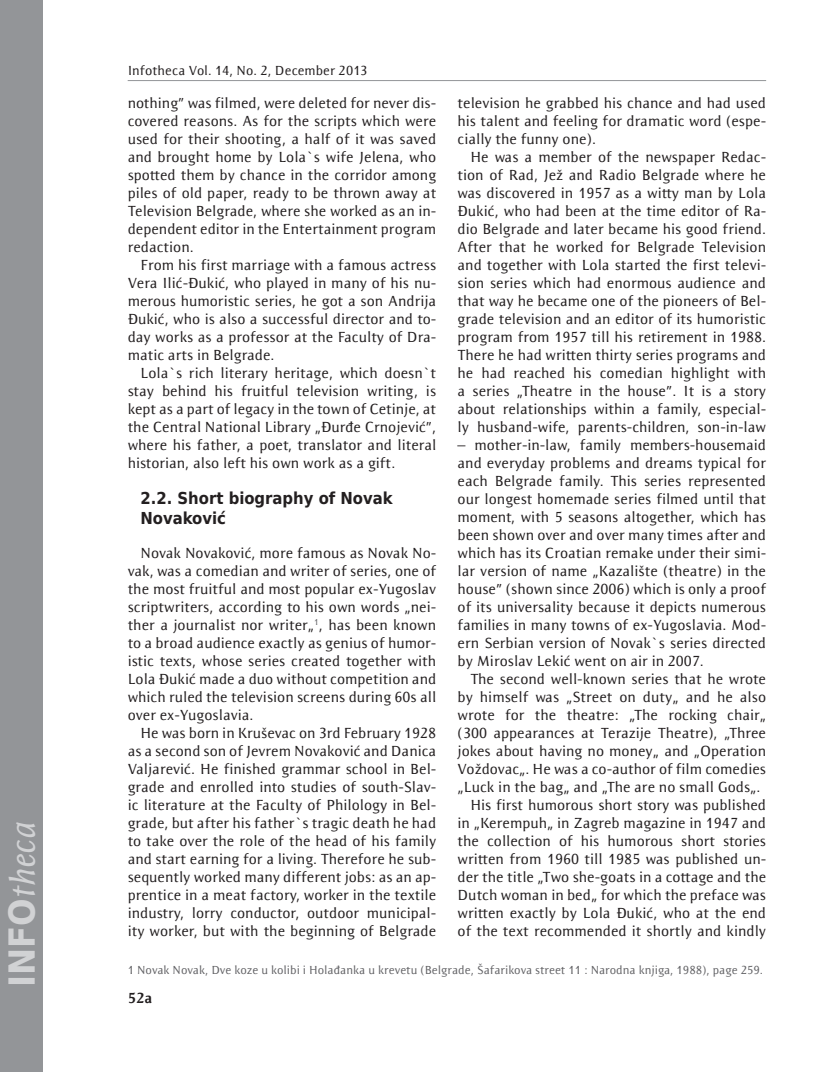
<style>
.page{position:relative;width:830px;height:1072px;background:#fff}
.page>*{position:absolute;margin:0;border:0;box-sizing:border-box;transform-origin:0 0}
.t1{font:italic 36px "Resavska BG Sans";color:#d1d2d4}
.t2{font:700 16.5px/19.8px "DejaVu Sans Condensed";color:#231f20}
.t3{font:15px/18px "Resavska BG Sans";color:#231f20;text-align:justify}
.t4{font:700 15px "Resavska BG Sans";color:#231f20}
.t5{font:13.5px "Resavska BG Sans";letter-spacing:.005em;color:#231f20}
.t6{font:12px "Resavska BG Sans";color:#636366}
.s1{font-family:"DejaVu Sans Condensed";font-weight:700;font-style:normal}
</style>
<div class="page">
<hr style="left:128px;top:80px;width:637px;height:1px;background:#939598">
<div style="left:0;top:0;width:43px;height:1071px;background:#939598"></div>
<h1 class="t1" style="left:2px;top:986px;width:167px;rotate:-90deg"><span class="s1">INFO</span>theca</h1>
<p class="t5" style="left:128px;top:63px;width:241px">Infotheca Vol. 14, No. 2, December 2013</p>
<p class="t3" style="left:128px;top:94px;width:310px">nothing” was filmed, were deleted for never dis&shy;covered reasons. As for the scripts which were used for their shooting, a half of it was saved and brought home by Lola`s wife Jelena, who spotted them by chance in the corridor among piles of old paper, ready to be thrown away at Television Belgrade, where she worked as an in&shy;dependent editor in the Entertainment program redaction.</p>
<p class="t3" style="left:128px;top:256px;width:310px;text-indent:13px">From his first marriage with a famous actress Vera Ilić-Đukić, who played in many of his nu&shy;merous humoristic series, he got a son Andrija Đukić, who is also a successful director and to&shy;day works as a professor at the Faculty of Dra&shy;matic arts in Belgrade.</p>
<p class="t3" style="left:128px;top:364px;width:310px;text-indent:13px">Lola`s rich literary heritage, which doesn`t stay behind his fruitful television writing, is kept as a part of legacy in the town of Cetinje, at the Central National Library „Đurđe Crnojević”, where his father, a poet, translator and literal historian, also left his own work as a gift.</p>
<p class="t2" style="left:140px;top:488px;width:254px">2.2. Short biography of Novak<br>Novaković</p>
<p class="t3" style="left:128px;top:544px;width:310px;text-indent:13px">Novak Novaković, more famous as Novak No&shy;vak, was a comedian and writer of series, one of the most fruitful and most popular ex-Yugoslav scriptwriters, according to his own words „nei&shy;ther a journalist nor writer„<sup>1</sup>, has been known to a broad audience exactly as genius of humor&shy;istic texts, whose series created together with Lola Đukić made a duo without competition and which ruled the television screens during 60s all over ex-Yugoslavia.</p>
<p class="t3" style="left:128px;top:724px;width:310px;text-indent:13px">He was born in Kruševac on 3rd February 1928 as a second son of Jevrem Novaković and Danica Valjarević. He finished grammar school in Bel&shy;grade and enrolled into studies of south-Slav&shy;ic literature at the Faculty of Philology in Bel&shy;grade, but after his father`s tragic death he had to take over the role of the head of his family and start earning for a living. Therefore he sub&shy;sequently worked many different jobs: as an ap&shy;prentice in a meat factory, worker in the textile industry, lorry conductor, outdoor municipal&shy;ity worker, but with the beginning of Belgrade</p>
<p class="t3" style="left:457px;top:94px;width:310px">television he grabbed his chance and had used his talent and feeling for dramatic word (espe&shy;cially the funny one).</p>
<p class="t3" style="left:457px;top:148px;width:310px;text-indent:13px">He was a member of the newspaper Redac&shy;tion of Rad, Jež and Radio Belgrade where he was discovered in 1957 as a witty man by Lola Đukić, who had been at the time editor of Ra&shy;dio Belgrade and later became his good friend.<br>After that he worked for Belgrade Television and together with Lola started the first televi&shy;sion series which had enormous audience and that way he became one of the pioneers of Bel&shy;grade television and an editor of its humoristic program from 1957 till his retirement in 1988.<br>There he had written thirty series programs and he had reached his comedian highlight with a series „Theatre in the house”. It is a story about relationships within a family, especial&shy;ly husband-wife, parents-children, son-in-law</p>
<p class="t3" style="left:457px;top:436px;width:310px">– mother-in-law, family members-housemaid and everyday problems and dreams typical for each Belgrade family. This series represented our longest homemade series filmed until that moment, with 5 seasons altogether, which has been shown over and over many times after and which has its Croatian remake under their simi&shy;lar version of name „Kazalište (theatre) in the house” (shown since 2006) which is only a proof of its universality because it depicts numerous families in many towns of ex-Yugoslavia. Mod&shy;ern Serbian version of Novak`s series directed by Miroslav Lekić went on air in 2007.</p>
<p class="t3" style="left:470px;top:670px;width:297px">The second well-known series that he wrote</p>
<p class="t3" style="left:457px;top:688px;width:310px">by himself was „Street on duty„ and he also</p>
<p class="t3" style="left:457px;top:706px;width:310px">wrote for the theatre: „The rocking chair„</p>
<p class="t3" style="left:457px;top:724px;width:310px">(300 appearances at Terazije Theatre), „Three</p>
<p class="t3" style="left:457px;top:742px;width:310px">jokes about having no money„ and „Operation</p>
<p class="t3" style="left:457px;top:760px;width:310px">Voždovac„. He was a co-author of film comedies</p>
<p class="t3" style="left:457px;top:778px;width:304px">„Luck in the bag„ and „The are no small Gods„.</p>
<p class="t3" style="left:470px;top:796px;width:297px">His first humorous short story was published</p>
<p class="t3" style="left:457px;top:814px;width:310px">in „Kerempuh„ in Zagreb magazine in 1947 and</p>
<p class="t3" style="left:457px;top:832px;width:310px">the collection of his humorous short stories</p>
<p class="t3" style="left:457px;top:850px;width:310px">written from 1960 till 1985 was published un-</p>
<p class="t3" style="left:457px;top:868px;width:310px">der the title „Two she-goats in a cottage and the</p>
<p class="t3" style="left:457px;top:886px;width:310px">Dutch woman in bed„ for which the preface was</p>
<p class="t3" style="left:457px;top:904px;width:310px">written exactly by Lola Đukić, who at the end</p>
<p class="t3" style="left:457px;top:922px;width:310px">of the text recommended it shortly and kindly</p>
<p class="t6" style="left:128px;top:963px;width:636px">1 Novak Novak, Dve koze u kolibi i Holađanka u krevetu (Belgrade, Šafarikova street 11 : Narodna knjiga, 1988), page 259.</p>
<p class="t4" style="left:128px;top:989px;width:26px">52a</p>
</div>
